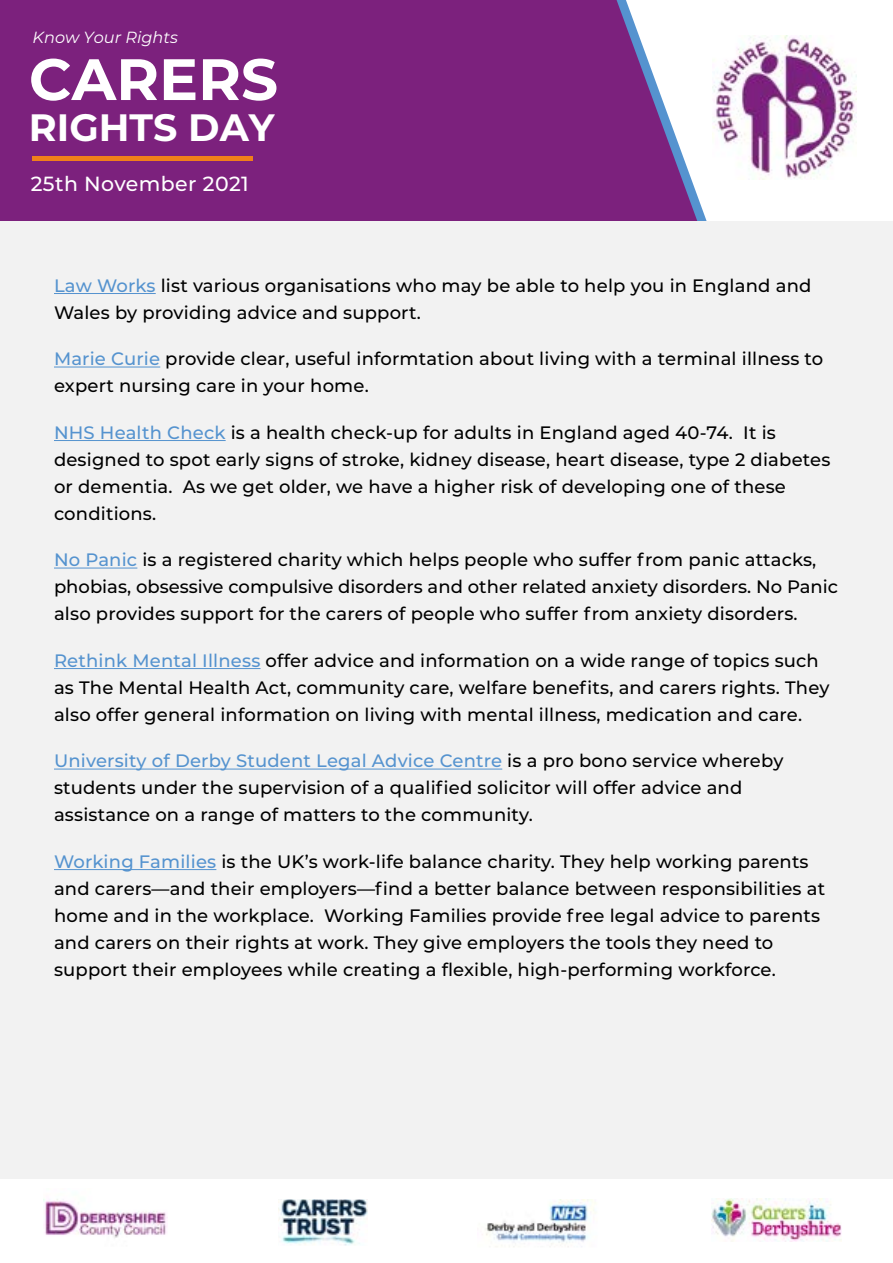
<style>
.page{position:relative;width:893px;height:1263px;background:#fff}
.page>*{position:absolute;margin:0;border:0;box-sizing:border-box;transform-origin:0 0}
.t1{font:700 58.2px "Montserrat";color:#fff}
.t2{font:700 38.1px "Montserrat";color:#fff}
.t3{font:500 20.4px "Montserrat";letter-spacing:.02em;color:#fff}
.t4{font:500 18px/27px "Montserrat";letter-spacing:.01em;color:#000}
.t5{font:italic 16.2px "Montserrat";color:#fff}
.s1{color:#5593cf}
</style>
<div class="page">
<div style="left:0;top:0;width:893px;height:372px;background:#7c217d"></div>
<div style="left:762px;top:0;width:131px;height:221px;background:#fff"></div>
<svg style="left:617px;top:0;width:145px;height:221px;fill:#fff"></svg>
<img style="left:713px;top:36px;width:143px;height:143px">
<div style="left:0;top:221px;width:893px;height:1042px;background:#f2f2f2"></div>
<div style="left:0;top:1179px;width:893px;height:84px;background:#fff"></div>
<img style="left:711px;top:1198px;width:130px;height:43px">
<img style="left:485px;top:1199px;width:110px;height:48px">
<hr style="left:32px;top:157px;width:220px;height:4px;background:#f0801a">
<hr style="left:54px;top:293px;width:102px;height:1px;background:#5593cf">
<hr style="left:54px;top:367px;width:106px;height:1px;background:#5593cf">
<hr style="left:54px;top:440px;width:172px;height:1px;background:#5593cf">
<hr style="left:54px;top:568px;width:83px;height:1px;background:#5593cf">
<hr style="left:54px;top:668px;width:207px;height:1px;background:#5593cf">
<hr style="left:54px;top:769px;width:448px;height:1px;background:#5593cf">
<hr style="left:54px;top:869px;width:162px;height:1px;background:#5593cf">
<img style="left:44px;top:1199px;width:123px;height:39px">
<img style="left:278px;top:1199px;width:89px;height:46px">
<p class="t5" style="left:33px;top:26px;width:147px">Know Your Rights</p>
<h1 class="t1" style="left:29px;top:37px;width:251px">CARERS</h1>
<h2 class="t2" style="left:29px;top:100px;width:247px">RIGHTS DAY</h2>
<p class="t3" style="left:31px;top:170px;width:219px">25th November 2021</p>
<p class="t4" style="left:54px;top:271px;width:759px"><span class="s1">Law Works</span> list various organisations who may be able to help you in England and<br>Wales by providing advice and support.</p>
<p class="t4" style="left:54px;top:345px;width:771px"><span class="s1">Marie Curie</span> provide clear, useful informtation about living with a terminal illness to expert nursing care in your home.</p>
<p class="t4" style="left:54px;top:418px;width:778px"><span class="s1">NHS Health Check</span> is a health check-up for adults in England aged 40-74. It is designed to spot early signs of stroke, kidney disease, heart disease, type 2 diabetes or dementia. As we get older, we have a higher risk of developing one of these conditions.</p>
<p class="t4" style="left:54px;top:546px;width:786px"><span class="s1">No Panic</span> is a registered charity which helps people who suffer from panic attacks, phobias, obsessive compulsive disorders and other related anxiety disorders. No Panic also provides support for the carers of people who suffer from anxiety disorders.</p>
<p class="t4" style="left:54px;top:646px;width:777px"><span class="s1">Rethink Mental Illness</span> offer advice and information on a wide range of topics such as The Mental Health Act, community care, welfare benefits, and carers rights. They also offer general information on living with mental illness, medication and care.</p>
<p class="t4" style="left:54px;top:747px;width:731px"><span class="s1">University of Derby Student Legal Advice Centre</span> is a pro bono service whereby students under the supervision of a qualified solicitor will offer advice and assistance on a range of matters to the community.</p>
<p class="t4" style="left:54px;top:847px;width:773px"><span class="s1">Working Families</span> is the UK’s work-life balance charity. They help working parents and carers—and their employers—find a better balance between responsibilities at home and in the workplace. Working Families provide free legal advice to parents and carers on their rights at work. They give employers the tools they need to support their employees while creating a flexible, high-performing workforce.</p>
</div>
